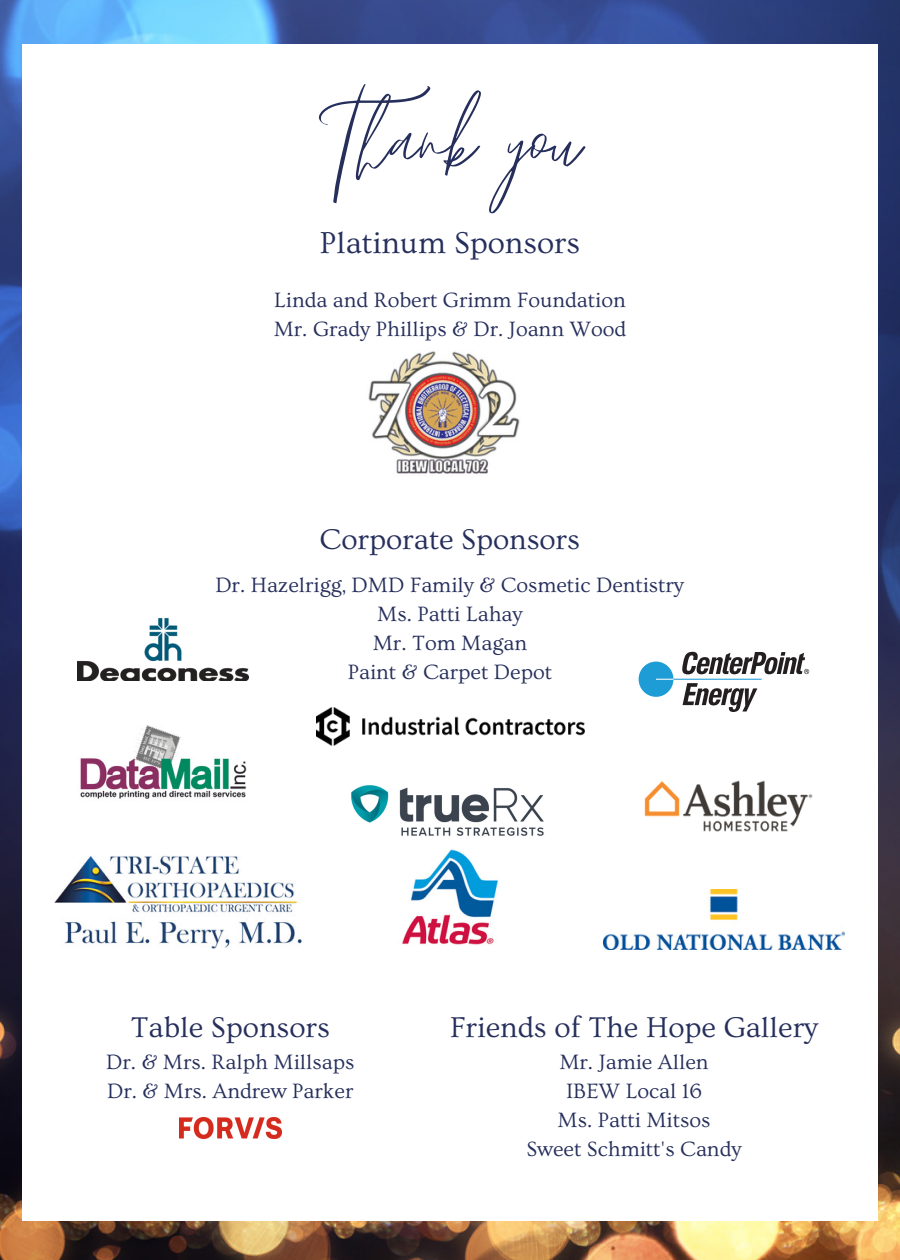
<style>
.page{position:relative;width:900px;height:1260px;background:#fff}
.page>*{position:absolute;margin:0;border:0;box-sizing:border-box;transform-origin:0 0}
.t1{font:147.25px "Emitha Script";color:#262f5c}
.t2{font:31.75px "Ovo";color:#262f5c}
.t3{font:30px "Ovo";color:#262f5c}
.t4{font:21.75px/29px "Ovo";color:#262f5c}
</style>
<div class="page">
<img style="left:0;top:0;width:900px;height:1260px">
<div style="left:23px;top:44px;width:854px;height:1177px;background:#fff"></div>
<img style="left:368px;top:351px;width:152px;height:123px">
<img style="left:180px;top:1118px;width:101px;height:21px">
<img style="left:603px;top:889px;width:242px;height:60px">
<img style="left:80px;top:725px;width:167px;height:74px">
<img style="left:78px;top:618px;width:170px;height:63px">
<img style="left:316px;top:708px;width:268px;height:37px">
<img style="left:351px;top:785px;width:193px;height:51px">
<img style="left:644px;top:780px;width:169px;height:52px">
<img style="left:54px;top:856px;width:248px;height:93px">
<img style="left:402px;top:849px;width:96px;height:96px">
<div style="left:639px;top:662px;width:34px;height:35px;background:#1e9cd6;border-radius:17px"></div>
<svg style="left:656px;top:652px;width:153px;height:60px"></svg>
<h1 class="t1" style="left:319px;top:62px;width:264px">Thank you</h1>
<h2 class="t2" style="left:320px;top:226px;width:261px">Platinum Sponsors</h2>
<p class="t4" style="left:274px;top:285px;width:354px;line-height:29.8px">Linda and Robert Grimm Foundation<br>Mr. Grady Phillips &amp; Dr. Joann Wood</p>
<h3 class="t3" style="left:320px;top:523px;width:262px">Corporate Sponsors</h3>
<p class="t4" style="left:215px;top:570px;width:470px;text-align:center">Dr. Hazelrigg, DMD Family &amp; Cosmetic Dentistry<br>Ms. Patti Lahay<br>Mr. Tom Magan<br>Paint &amp; Carpet Depot</p>
<h3 class="t3" style="left:131px;top:1011px;width:201px">Table Sponsors</h3>
<p class="t4" style="left:106px;top:1048px;width:250px">Dr. &amp; Mrs. Ralph Millsaps<br>Dr. &amp; Mrs. Andrew Parker</p>
<h3 class="t3" style="left:450px;top:1011px;width:370px">Friends of The Hope Gallery</h3>
<p class="t4" style="left:526px;top:1048px;width:216px;text-align:center">Mr. Jamie Allen<br>IBEW Local 16<br>Ms. Patti Mitsos<br>Sweet Schmitt's Candy</p>
</div>
